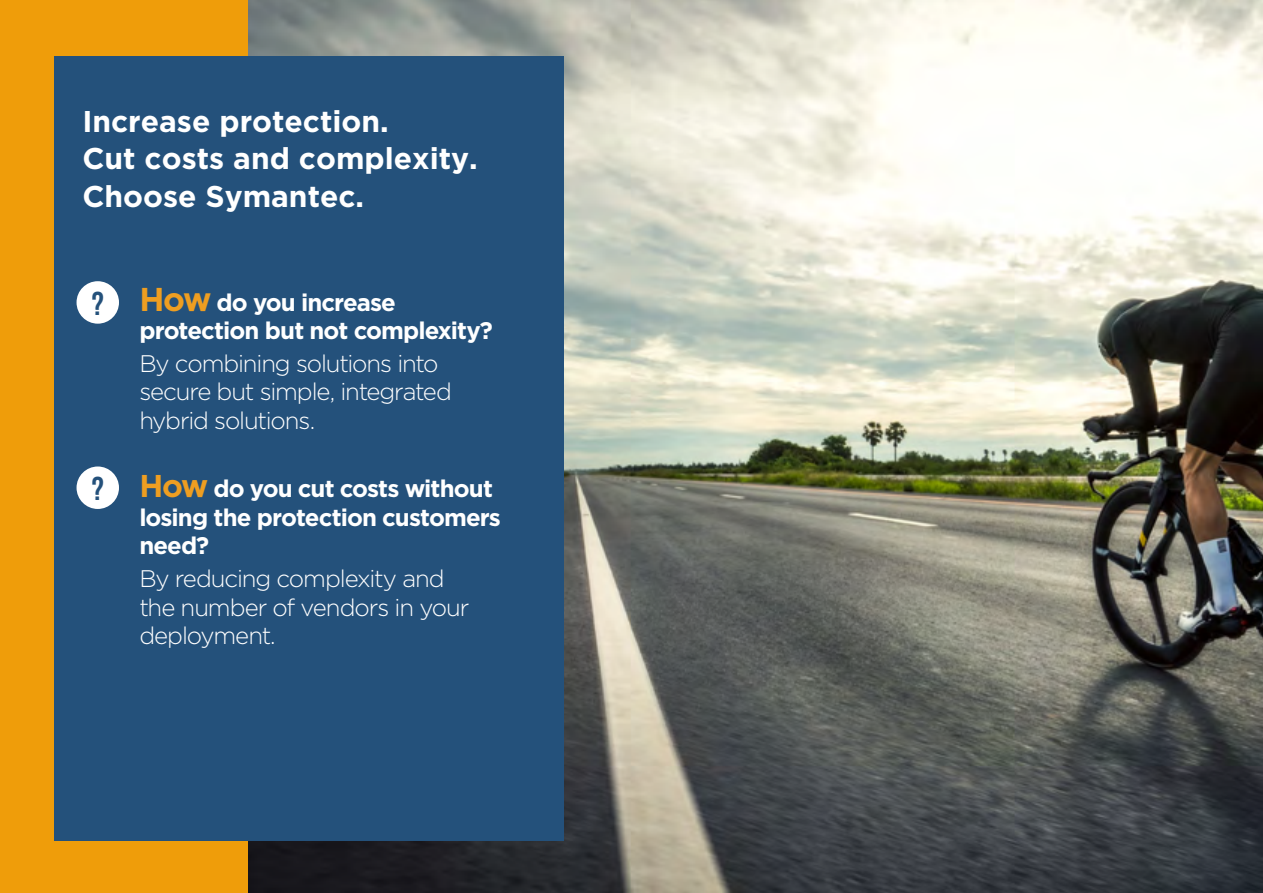
<style>
.page{position:relative;width:1263px;height:893px;background:#fff}
.page>*{position:absolute;margin:0;border:0;box-sizing:border-box;transform-origin:0 0}
.t1{font:33.15px "Bebas Neue";color:#24517b}
.t2{font:700 30px/37.5px "Gotham";color:#fff}
.t3{font:300 24px/28.5px "Gotham";letter-spacing:-.045em;color:#fff}
.t4{font:700 24px/28.5px "Gotham";letter-spacing:-.04em;color:#fff}
.s1{font-size:33px;color:#ee9e21}
.s2{font-size:31.5px;color:#ee9e21}
</style>
<div class="page">
<img style="left:247px;top:0;width:1016px;height:893px">
<div style="left:0;top:0;width:247px;height:893px;background:#ef9d0a"></div>
<div style="left:54px;top:56px;width:509px;height:784px;background:#24517b"></div>
<div style="left:77px;top:281px;width:42px;height:43px;background:#fff;border-radius:50%"></div>
<div style="left:77px;top:466px;width:42px;height:43px;background:#fff;border-radius:50%"></div>
<p class="t2" style="left:82px;top:102px;width:397px">Increase protection.<br>Cut costs and complexity.<br>Choose Symantec.</p>
<h1 class="t1" style="left:92px;top:285px;width:13px">?</h1>
<h1 class="t1" style="left:92px;top:470px;width:13px">?</h1>
<p class="t4" style="left:139px;top:288px;width:355px"><span class="s1">How</span> do you increase protection but not complexity?</p>
<p class="t3" style="left:139px;top:348px;width:314px">By combining solutions into secure but simple, integrated hybrid solutions.</p>
<p class="t4" style="left:139px;top:474px;width:363px"><span class="s2">How</span> do you cut costs without losing the protection customers need?</p>
<p class="t3" style="left:139px;top:564px;width:331px">By reducing complexity and the number of vendors in your deployment.</p>
</div>
